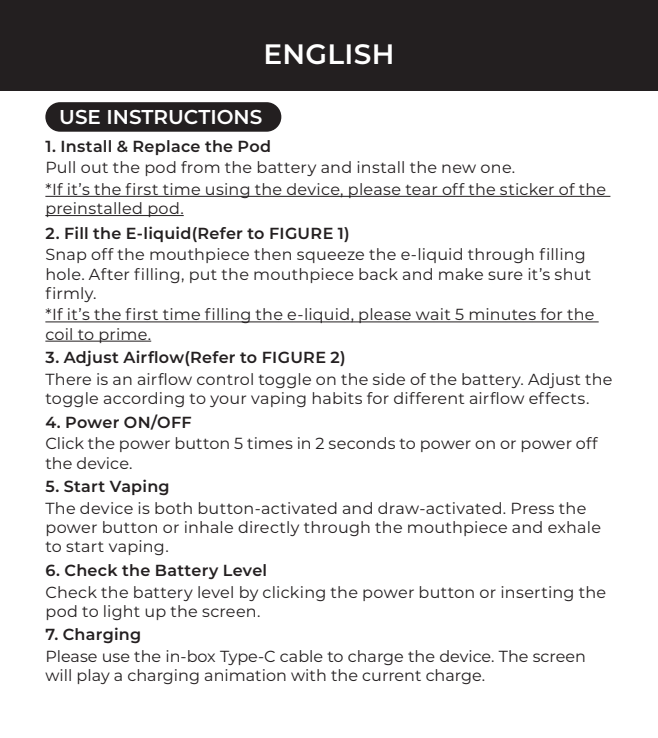
<style>
.page{position:relative;width:658px;height:738px;background:#fff}
.page>*{position:absolute;margin:0;border:0;box-sizing:border-box;transform-origin:0 0}
.t1{font:600 28px "Montserrat";letter-spacing:.01em;color:#fff}
.t2{font:600 20px "Montserrat";color:#fff}
.t3{font:16px/19.2px "Montserrat";letter-spacing:.01em;color:#231f20}
.正文标题{font:600 16px "Montserrat";letter-spacing:.02em;color:#231f20}
</style>
<div class="page">
<hr style="left:45px;top:195px;width:565px;height:2px;background:#231f20">
<hr style="left:45px;top:215px;width:139px;height:1px;background:#231f20">
<hr style="left:45px;top:321px;width:553px;height:1px;background:#231f20">
<hr style="left:45px;top:340px;width:106px;height:1px;background:#231f20">
<div style="left:45px;top:102px;width:236px;height:30px;background:#231f20;border-radius:15px"></div>
<div style="left:0;top:0;width:658px;height:91px;background:#231f20"></div>
<p class="t1" style="left:263px;top:35px;width:132px">ENGLISH</p>
<p class="t2" style="left:59px;top:102px;width:205px">USE INSTRUCTIONS</p>
<p class="正文标题" style="left:45px;top:135px;width:227px">1. Install &amp; Replace the Pod</p>
<p class="t3" style="left:45px;top:157px;width:471px">Pull out the pod from the battery and install the new one.</p>
<p class="t3" style="left:45px;top:179px;width:562px">*If it’s the first time using the device, please tear off the sticker of the preinstalled pod.</p>
<p class="正文标题" style="left:45px;top:222px;width:306px">2. Fill the E-liquid(Refer to FIGURE 1)</p>
<p class="t3" style="left:45px;top:244px;width:547px">Snap off the mouthpiece then squeeze the e-liquid through filling hole. After filling, put the mouthpiece back and make sure it’s shut firmly.</p>
<p class="t3" style="left:45px;top:304px;width:550px">*If it’s the first time filling the e-liquid, please wait 5 minutes for the coil to prime.</p>
<p class="正文标题" style="left:45px;top:346px;width:302px">3. Adjust Airflow(Refer to FIGURE 2)</p>
<p class="t3" style="left:45px;top:368px;width:568px">There is an airflow control toggle on the side of the battery. Adjust the toggle according to your vaping habits for different airflow effects.</p>
<p class="正文标题" style="left:45px;top:410px;width:148px">4. Power ON/OFF</p>
<p class="t3" style="left:45px;top:433px;width:554px">Click the power button 5 times in 2 seconds to power on or power off the device.</p>
<p class="正文标题" style="left:45px;top:475px;width:126px">5. Start Vaping</p>
<p class="t3" style="left:45px;top:497px;width:557px">The device is both button-activated and draw-activated. Press the power button or inhale directly through the mouthpiece and exhale to start vaping.</p>
<p class="正文标题" style="left:45px;top:558px;width:223px">6. Check the Battery Level</p>
<p class="t3" style="left:45px;top:581px;width:562px">Check the battery level by clicking the power button or inserting the pod to light up the screen.</p>
<p class="正文标题" style="left:45px;top:623px;width:97px">7. Charging</p>
<p class="t3" style="left:45px;top:645px;width:542px">Please use the in-box Type-C cable to charge the device. The screen will play a charging animation with the current charge.</p>
</div>
